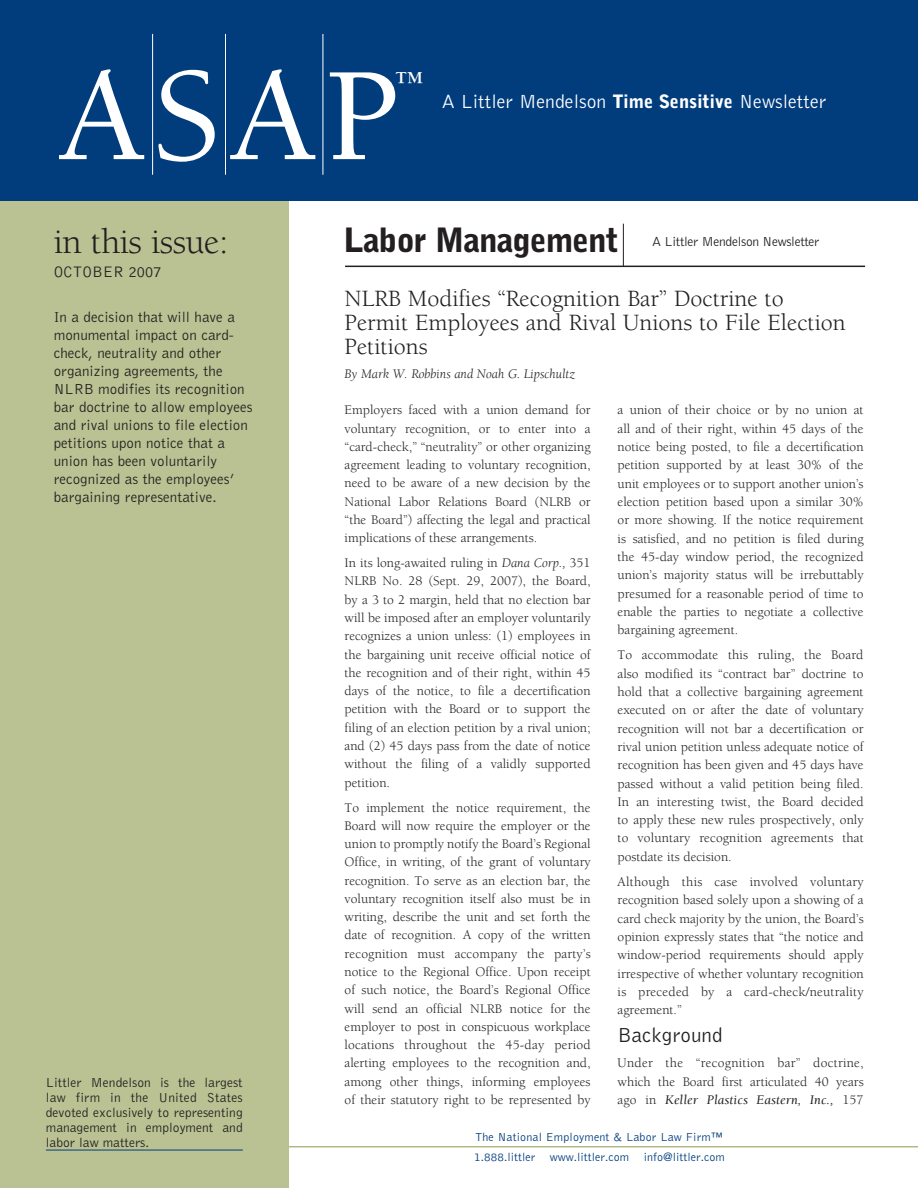
<style>
.page{position:relative;width:918px;height:1188px;background:#fff}
.page>*{position:absolute;margin:0;border:0;box-sizing:border-box;transform-origin:0 0}
.t1{font:500 136.5px "Berkeley";color:#fff}
.t2{font:36px "Berkeley";letter-spacing:-.015em;color:#231f20}
.t3{font:900 33.3px "Bell Gothic";letter-spacing:-.03em;color:#231f20}
.t4{font:500 29.85px "Berkeley";color:#fff}
.main_head{font:24px/24px "Berkeley";color:#231f20}
.body_copy{font:300 21px "Bell Gothic";color:#231f20}
.t5{font:300 19.65px "Bell Gothic";color:#fff}
.t6{font:300 15.75px "Bell Gothic";letter-spacing:-.025em;color:#231f20}
.sidebar_summary{font:300 15px/18px "Bell Gothic";color:#231f20}
.body_copy-2{font:13.5px/18.3px "Berkeley";color:#231f20;text-align:justify}
.t7{font:300 13.5px/15px "Bell Gothic";color:#231f20;text-align:justify}
.credit_line{font:italic 13.5px "Berkeley";color:#231f20}
.t8{font:300 13.5px "Bell Gothic";letter-spacing:-.025em;color:#231f20}
.t9{font:300 12px "Bell Gothic";color:#013d7d}
.s1{font-weight:900;font-size:18.3px}
.s2{font-style:italic}
</style>
<div class="page">
<hr style="left:345px;top:266px;width:520px;height:1px;background:#231f20">
<hr style="left:281px;top:1146px;width:637px;height:1px;background:#abb47c">
<div style="left:0;top:200px;width:289px;height:988px;background:#bac192"></div>
<div style="left:0;top:0;width:918px;height:200px;background:#013d7d"></div>
<hr style="left:46px;top:1150px;width:197px;height:1px;background:#013d7d">
<hr style="left:323px;top:34px;width:1px;height:141px;background:#fff">
<hr style="left:225px;top:34px;width:1px;height:141px;background:#fff">
<hr style="left:152px;top:34px;width:1px;height:141px;background:#fff">
<hr style="left:623px;top:224px;width:1px;height:42px;background:#231f20">
<p class="t1" style="left:58px;top:44px;width:344px">ASAP</p>
<p class="t4" style="left:396px;top:66px;width:31px">™</p>
<p class="t5" style="left:442px;top:91px;width:386px">A Littler Mendelson <span class="s1">Time Sensitive</span> Newsletter</p>
<p class="t2" style="left:54px;top:222px;width:176px">in this issue:</p>
<p class="t6" style="left:54px;top:263px;width:30px">Octobe</p>
<p class="t6" style="left:113px;top:263px;width:50px">r 2007</p>
<p class="sidebar_summary" style="left:54px;top:308px;width:200px">In a decision that will have a monumental impact on card&shy;check, neutrality and other organizing agreements, the<br>NLR B modifies its recognition bar doctrine to allow employees and rival unions to file election petitions upon notice that a union has been voluntarily recognized as the employees’ bargaining representative.</p>
<p class="t7" style="left:46px;top:1075px;width:198px">Littler Mendelson is the largest law firm in the United States devoted exclusively to representing management in employment and labor law matters.</p>
<p class="t3" style="left:344px;top:221px;width:276px">Labor Management</p>
<p class="t8" style="left:652px;top:234px;width:169px">A Littler Mendelson Newsletter</p>
<p class="main_head" style="left:345px;top:287px;width:503px">NLRB Modifies “Recognition Bar” Doctrine to<br>Permit Employees and Rival Unions to File Election<br>Petitions</p>
<p class="credit_line" style="left:345px;top:367px;width:232px">By Mark W. Robbins and Noah G. Lipschultz</p>
<p class="body_copy-2" style="left:345px;top:401px;width:248px">Employers faced with a union demand for voluntary recognition, or to enter into a “card-check,” “neutrality” or other organizing agreement leading to voluntary recognition, need to be aware of a new decision by the National Labor Relations Board (NLRB or “the Board”) affecting the legal and practical implications of these arrangements.</p>
<p class="body_copy-2" style="left:345px;top:554px;width:248px">In its long-awaited ruling in <span class="s2">Dana Corp.,</span> 351<br>NLRB No. 28 (Sept. 29, 2007), the Board, by a 3 to 2 margin, held that no election bar will be imposed after an employer voluntarily recognizes a union unless: (1) employees in the bargaining unit receive official notice of the recognition and of their right, within 45 days of the notice, to file a decertification petition with the Board or to support the filing of an election petition by a rival union; and (2) 45 days pass from the date of notice without the filing of a validly supported petition.</p>
<p class="body_copy-2" style="left:345px;top:798px;width:248px">To implement the notice requirement, the Board will now require the employer or the union to promptly notify the Board’s Regional Office, in writing, of the grant of voluntary recognition. To serve as an election bar, the voluntary recognition itself also must be in writing, describe the unit and set forth the date of recognition. A copy of the written recognition must accompany the party’s notice to the Regional Office. Upon receipt of such notice, the Board’s Regional Office will send an official NLRB notice for the employer to post in conspicuous workplace locations throughout the 45-day period alerting employees to the recognition and, among other things, informing employees of their statutory right to be represented by</p>
<p class="body_copy-2" style="left:618px;top:401px;width:248px">a union of their choice or by no union at all and of their right, within 45 days of the notice being posted, to file a decertification petition supported by at least 30% of the unit employees or to support another union’s election petition based upon a similar 30% or more showing. If the notice requirement is satisfied, and no petition is filed during the 45-day window period, the recognized union’s majority status will be irrebuttably presumed for a reasonable period of time to enable the parties to negotiate a collective bargaining agreement.</p>
<p class="body_copy-2" style="left:618px;top:646px;width:248px">To accommodate this ruling, the Board also modified its “contract bar” doctrine to hold that a collective bargaining agreement executed on or after the date of voluntary recognition will not bar a decertification or rival union petition unless adequate notice of recognition has been given and 45 days have passed without a valid petition being filed.<br>In an interesting twist, the Board decided to apply these new rules prospectively, only to voluntary recognition agreements that postdate its decision.</p>
<p class="body_copy-2" style="left:618px;top:873px;width:248px">Although this case involved voluntary recognition based solely upon a showing of a card check majority by the union, the Board’s opinion expressly states that “the notice and window-period requirements should apply irrespective of whether voluntary recognition is preceded by a card-check/neutrality agreement.”</p>
<p class="body_copy" style="left:618px;top:1024px;width:106px">Background</p>
<p class="body_copy-2" style="left:618px;top:1054px;width:248px">Under the “recognition bar” doctrine, which the Board first articulated 40 years ago in <span class="s2">Keller Plastics Eastern, Inc.,</span> 157</p>
<p class="t9" style="left:475px;top:1131px;width:249px">The National Employment &amp; Labor Law Firm™</p>
<p class="t9" style="left:474px;top:1150px;width:252px">1.888.littler www.littler.com info@littler.com</p>
</div>
